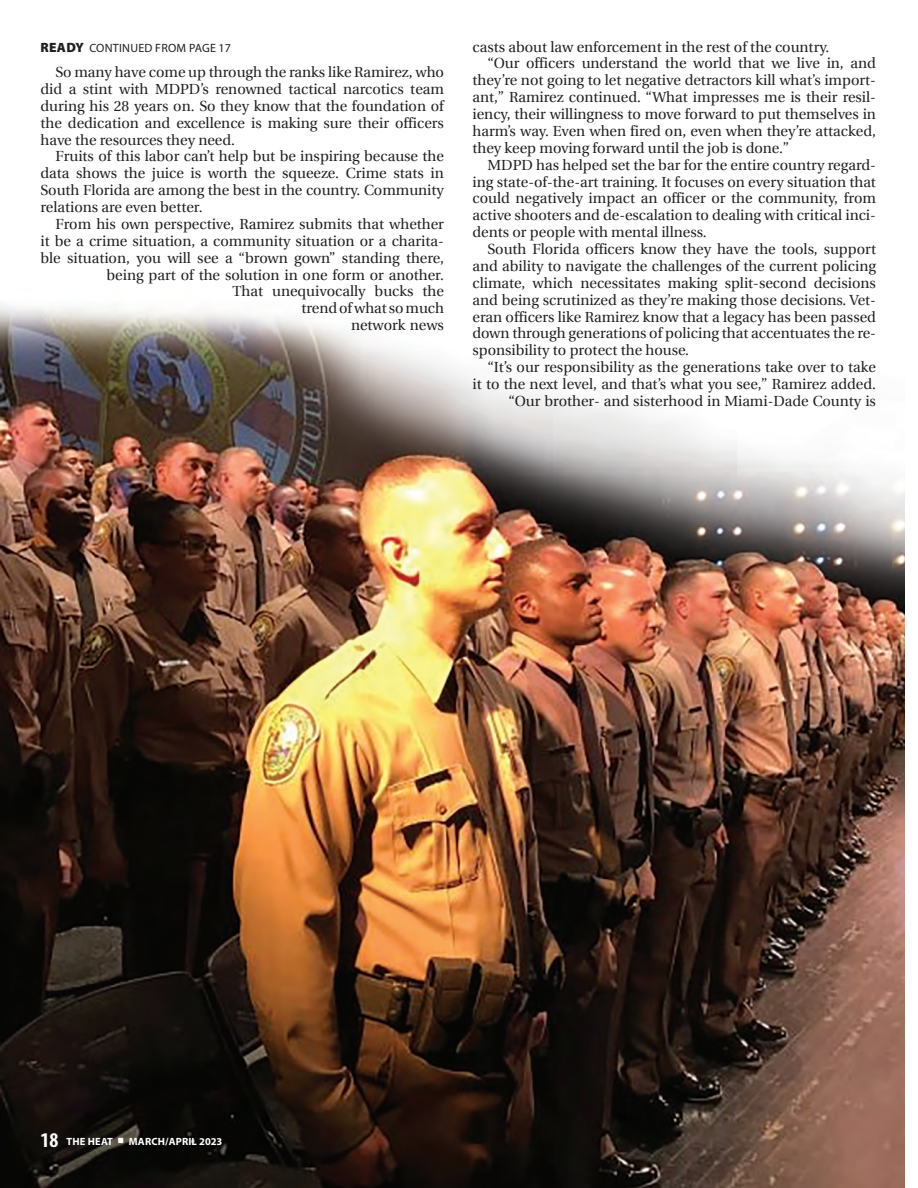
<style>
.page{position:relative;width:918px;height:1188px;background:#fff}
.page>*{position:absolute;margin:0;border:0;box-sizing:border-box;transform-origin:0 0}
.t1{font:14.7px/17px "Utopia";color:#231f20;text-align:justify}
.t2{font:12px "Myriad Pro";letter-spacing:.02em;color:#231f20}
.t3{font:700 10.5px "Myriad Pro";letter-spacing:.02em;color:#fff}
.s1{font-weight:900;font-size:13.5px}
.s2{font-stretch:condensed;font-size:21px}
.s3{font-family:"Minion Pro";font-weight:400;font-size:18px}
</style>
<div class="page">
<img style="left:0;top:303px;width:904px;height:885px">
<p class="t2" style="left:41px;top:40px;width:192px"><span class="s1">READY</span> CONTINUED FROM PAGE 17</p>
<p class="t1" style="left:41px;top:64px;width:405px;text-indent:15px">So many have come up through the ranks like Ramirez, who did a stint with MDPD’s renowned tactical narcotics team during his 28 years on. So they know that the foundation of the dedication and excellence is making sure their officers have the resources they need.</p>
<p class="t1" style="left:41px;top:148px;width:405px;text-indent:15px">Fruits of this labor can’t help but be inspiring because the data shows the juice is worth the squeeze. Crime stats in South Florida are among the best in the country. Community relations are even better.</p>
<p class="t1" style="left:41px;top:216px;width:405px;text-align:right">From his own perspective, Ramirez submits that whether<br>it be a crime situation, a community situation or a charita&shy;ble situation, you will see a “brown gown” standing there, being part of the solution in one form or another.<br>That unequivocally bucks the<br>trend of what so much<br>network news</p>
<p class="t1" style="left:473px;top:38px;width:359px">casts about law enforcement in the rest of the country.</p>
<p class="t1" style="left:488px;top:55px;width:390px">“Our officers understand the world that we live in, and</p>
<p class="t1" style="left:473px;top:72px;width:405px">they’re not going to let negative detractors kill what’s import-</p>
<p class="t1" style="left:473px;top:89px;width:405px">ant,” Ramirez continued. “What impresses me is their resil-</p>
<p class="t1" style="left:473px;top:106px;width:405px">iency, their willingness to move forward to put themselves in</p>
<p class="t1" style="left:473px;top:123px;width:405px">harm’s way. Even when fired on, even when they’re attacked,</p>
<p class="t1" style="left:473px;top:140px;width:318px">they keep moving forward until the job is done.”</p>
<p class="t1" style="left:488px;top:156px;width:390px">MDPD has helped set the bar for the entire country regard-</p>
<p class="t1" style="left:473px;top:173px;width:405px">ing state-of-the-art training. It focuses on every situation that</p>
<p class="t1" style="left:473px;top:190px;width:405px">could negatively impact an officer or the community, from</p>
<p class="t1" style="left:473px;top:207px;width:405px">active shooters and de-escalation to dealing with critical inci-</p>
<p class="t1" style="left:473px;top:224px;width:236px">dents or people with mental illness.</p>
<p class="t1" style="left:488px;top:241px;width:390px">South Florida officers know they have the tools, support</p>
<p class="t1" style="left:473px;top:258px;width:405px">and ability to navigate the challenges of the current policing</p>
<p class="t1" style="left:473px;top:275px;width:405px">climate, which necessitates making split-second decisions</p>
<p class="t1" style="left:473px;top:291px;width:405px">and being scrutinized as they’re making those decisions. Vet-</p>
<p class="t1" style="left:473px;top:308px;width:405px">eran officers like Ramirez know that a legacy has been passed</p>
<p class="t1" style="left:473px;top:325px;width:405px">down through generations of policing that accentuates the re-</p>
<p class="t1" style="left:473px;top:342px;width:218px">sponsibility to protect the house.</p>
<p class="t1" style="left:488px;top:359px;width:390px">“It’s our responsibility as the generations take over to take</p>
<p class="t1" style="left:473px;top:376px;width:405px">it to the next level, and that’s what you see,” Ramirez added.</p>
<p class="t1" style="left:509px;top:393px;width:369px">“Our brother- and sisterhood in Miami-Dade County is</p>
<p class="t3" style="left:40px;top:1135px;width:183px"><span class="s2">18</span> THE HEAT <span class="s3">■</span> MARCH/APRIL 2023</p>
</div>
